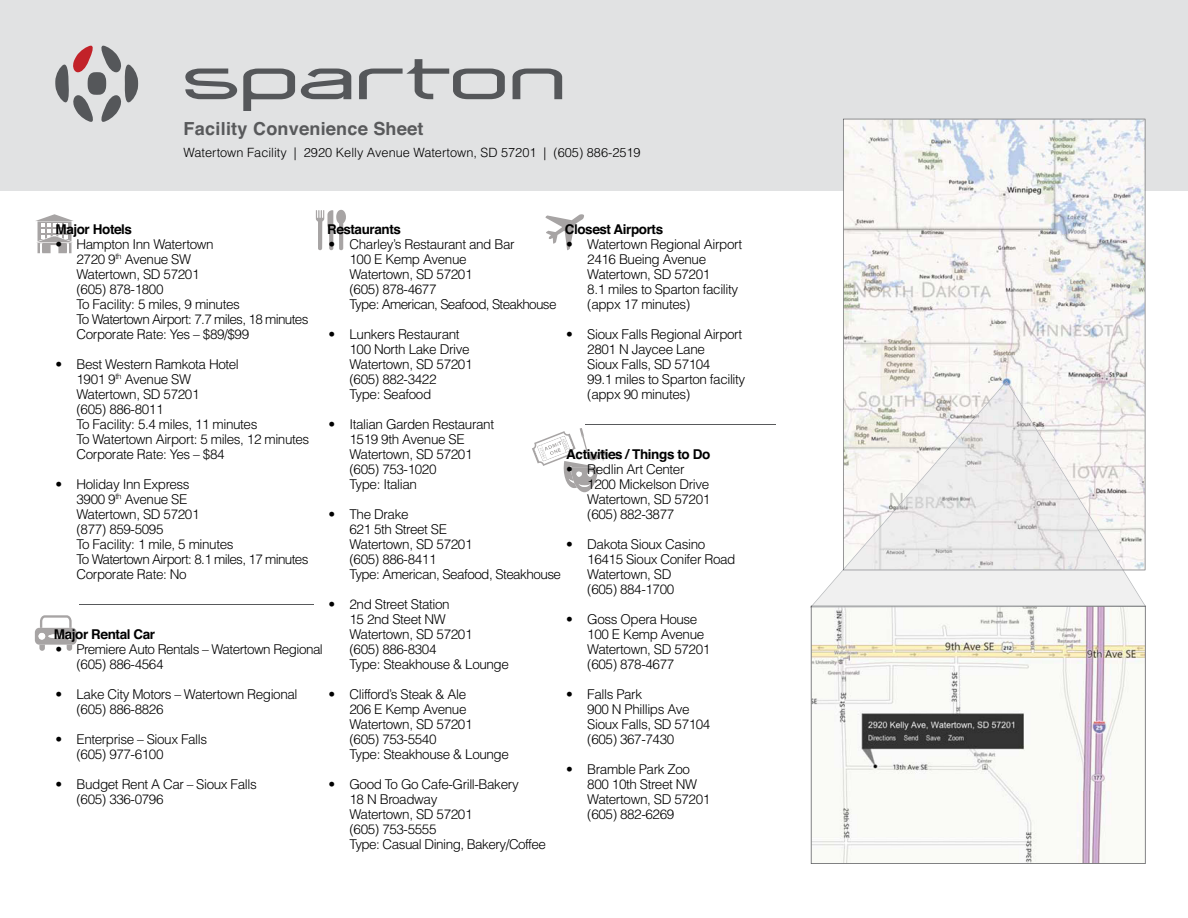
<style>
.page{position:relative;width:1188px;height:918px;background:#fff}
.page>*{position:absolute;margin:0;border:0;box-sizing:border-box;transform-origin:0 0}
.t1{font:700 18px "Helvetica";letter-spacing:.015em;color:#58595b}
.t2{font:300 13.5px/15px "Helvetica";letter-spacing:-.03em;color:#000}
.t3{font:700 13.5px "Helvetica";letter-spacing:-.03em;color:#000}
.t4{font:300 12.75px "Helvetica";color:#000}
</style>
<div class="page">
<div style="left:0;top:0;width:1188px;height:191px;background:#e1e2e3"></div>
<svg style="left:55px;top:45px;width:83px;height:77px"></svg>
<svg style="left:185px;top:69px;width:52px;height:30px"></svg>
<svg style="left:243px;top:69px;width:52px;height:42px"></svg>
<svg style="left:301px;top:69px;width:50px;height:30px"></svg>
<svg style="left:359px;top:59px;width:146px;height:40px"></svg>
<svg style="left:513px;top:69px;width:49px;height:30px"></svg>
<svg style="left:811px;top:608px;width:335px;height:256px;fill:#fafbf6"></svg>
<svg style="left:843px;top:119px;width:302px;height:450px;fill:#f7f6f4"></svg>
<img style="left:844px;top:381px;width:279px;height:188px">
<svg style="left:810px;top:569px;width:336px;height:39px"></svg>
<svg style="left:545px;top:214px;width:39px;height:36px"></svg>
<svg style="left:316px;top:210px;width:30px;height:40px"></svg>
<svg style="left:36px;top:214px;width:37px;height:40px"></svg>
<svg style="left:35px;top:615px;width:42px;height:36px"></svg>
<div style="left:39px;top:633px;width:6px;height:7px;background:#fff;border-radius:50%"></div>
<div style="left:66px;top:633px;width:7px;height:7px;background:#fff;border-radius:50%"></div>
<svg style="left:48px;top:634px;width:15px;height:4px"></svg>
<svg style="left:532px;top:428px;width:74px;height:64px"></svg>
<hr style="left:79px;top:604px;width:235px;height:1px;background:#58595b">
<hr style="left:585px;top:424px;width:190px;height:1px;background:#58595b">
<img style="left:540px;top:442px;width:19px;height:18px">
<h1 class="t1" style="left:184px;top:122px;width:241px">Facility Convenience Sheet</h1>
<p class="t4" style="left:184px;top:148px;width:459px">Watertown Facility | 2920 Kelly Avenue Watertown, SD 57201 | (605) 886-2519</p>
<p class="t3" style="left:565px;top:224px;width:100px">Closest Airports</p>
<p class="t2" style="left:587px;top:238px;width:156px;text-indent:-21px">• Watertown Regional Airport<br>2416 Bueing Avenue<br>Watertown, SD 57201<br>8.1 miles to Sparton facility (appx 17 minutes)</p>
<p class="t2" style="left:587px;top:328px;width:160px;text-indent:-21px">• Sioux Falls Regional Airport<br>2801 N Jaycee Lane<br>Sioux Falls, SD 57104<br>99.1 miles to Sparton facility (appx 90 minutes)</p>
<p class="t3" style="left:56px;top:224px;width:78px">Major Hotels</p>
<p class="t2" style="left:77px;top:238px;width:233px;text-indent:-21px">• Hampton Inn Watertown<br>2720 9<sup>th</sup> Avenue SW<br>Watertown, SD 57201<br>(605) 878-1800<br>To Facility: 5 miles, 9 minutes<br>To Watertown Airport: 7.7 miles, 18 minutes<br>Corporate Rate: Yes – $89/$99</p>
<p class="t2" style="left:77px;top:358px;width:234px;text-indent:-21px">• Best Western Ramkota Hotel<br>1901 9<sup>th</sup> Avenue SW<br>Watertown, SD 57201<br>(605) 886-8011<br>To Facility: 5.4 miles, 11 minutes<br>To Watertown Airport: 5 miles, 12 minutes<br>Corporate Rate: Yes – $84</p>
<p class="t2" style="left:77px;top:478px;width:233px;text-indent:-21px">• Holiday Inn Express<br>3900 9<sup>th</sup> Avenue SE<br>Watertown, SD 57201<br>(877) 859-5095<br>To Facility: 1 mile, 5 minutes<br>To Watertown Airport: 8.1 miles, 17 minutes<br>Corporate Rate: No</p>
<p class="t3" style="left:327px;top:224px;width:75px">Restaurants</p>
<p class="t2" style="left:350px;top:238px;width:209px;text-indent:-21px">• Charley’s Restaurant and Bar<br>100 E Kemp Avenue<br>Watertown, SD 57201<br>(605) 878-4677<br>Type: American, Seafood, Steakhouse</p>
<p class="t2" style="left:350px;top:328px;width:125px;text-indent:-21px">• Lunkers Restaurant<br>100 North Lake Drive<br>Watertown, SD 57201 (605) 882-3422<br>Type: Seafood</p>
<p class="t2" style="left:350px;top:418px;width:146px;text-indent:-21px">• Italian Garden Restaurant<br>1519 9th Avenue SE<br>Watertown, SD 57201 (605) 753-1020<br>Type: Italian</p>
<p class="t2" style="left:350px;top:508px;width:213px;text-indent:-21px">• The Drake<br>621 5th Street SE<br>Watertown, SD 57201<br>(605) 886-8411<br>Type: American, Seafood, Steakhouse</p>
<p class="t2" style="left:350px;top:598px;width:161px;text-indent:-21px">• 2nd Street Station<br>15 2nd Steet NW<br>Watertown, SD 57201<br>(605) 886-8304<br>Type: Steakhouse &amp; Lounge</p>
<p class="t2" style="left:350px;top:688px;width:161px;text-indent:-21px">• Clifford’s Steak &amp; Ale<br>206 E Kemp Avenue<br>Watertown, SD 57201<br>(605) 753-5540<br>Type: Steakhouse &amp; Lounge</p>
<p class="t2" style="left:350px;top:778px;width:198px;text-indent:-21px">• Good To Go Cafe-Grill-Bakery<br>18 N Broadway<br>Watertown, SD 57201<br>(605) 753-5555<br>Type: Casual Dining, Bakery/Coffee</p>
<p class="t3" style="left:566px;top:449px;width:146px">Activities / Things to Do</p>
<p class="t2" style="left:587px;top:463px;width:125px;text-indent:-21px">• Redlin Art Center<br>1200 Mickelson Drive<br>Watertown, SD 57201 (605) 882-3877</p>
<p class="t2" style="left:587px;top:538px;width:150px;text-indent:-21px">• Dakota Sioux Casino<br>16415 Sioux Conifer Road<br>Watertown, SD<br>(605) 884-1700</p>
<p class="t2" style="left:587px;top:613px;width:125px;text-indent:-21px">• Goss Opera House<br>100 E Kemp Avenue<br>Watertown, SD 57201 (605) 878-4677</p>
<p class="t2" style="left:587px;top:688px;width:125px;text-indent:-21px">• Falls Park<br>900 N Phillips Ave<br>Sioux Falls, SD 57104 (605) 367-7430</p>
<p class="t2" style="left:587px;top:763px;width:125px;text-indent:-21px">• Bramble Park Zoo<br>800 10th Street NW<br>Watertown, SD 57201 (605) 882-6269</p>
<p class="t3" style="left:54px;top:629px;width:103px">Major Rental Car</p>
<p class="t2" style="left:77px;top:643px;width:248px;text-indent:-21px">• Premiere Auto Rentals – Watertown Regional (605) 886-4564</p>
<p class="t2" style="left:77px;top:688px;width:223px;text-indent:-21px">• Lake City Motors – Watertown Regional (605) 886-8826</p>
<p class="t2" style="left:77px;top:733px;width:132px;text-indent:-21px">• Enterprise – Sioux Falls (605) 977-6100</p>
<p class="t2" style="left:77px;top:778px;width:182px;text-indent:-21px">• Budget Rent A Car – Sioux Falls (605) 336-0796</p>
</div>
